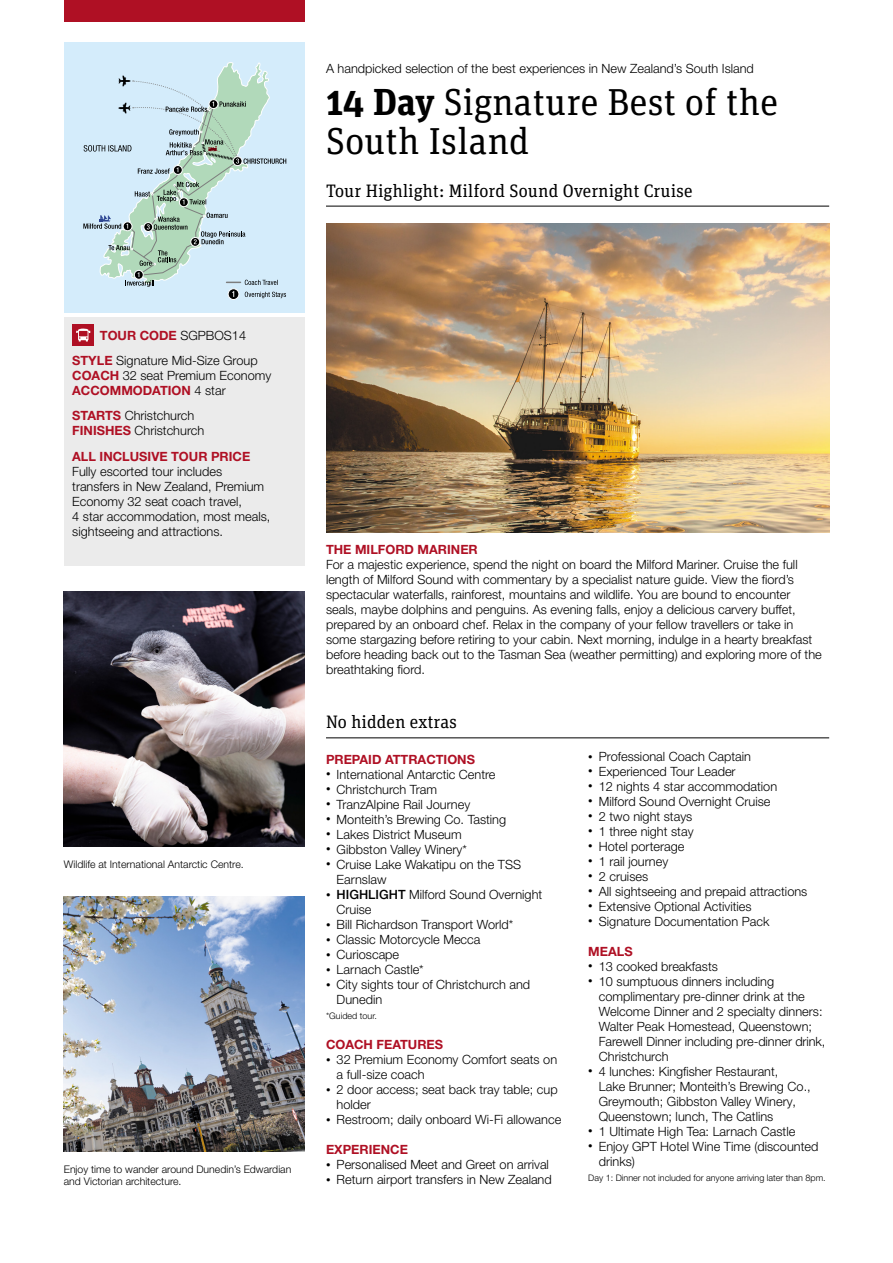
<style>
.page{position:relative;width:893px;height:1263px;background:#fff}
.page>*{position:absolute;margin:0;border:0;box-sizing:border-box;transform-origin:0 0}
.Headline{font:37.5px "Unit Slab OT";color:#000}
.t1{font:18px "Unit Slab OT";color:#000}
.Body_Text{font:300 12.75px/15px "Helvetica Neue LT Pro";color:#000}
.Sub_Heads{font:700 12.75px "Helvetica Neue LT Pro";color:#af1024}
.Sub_Heads-2{font:300 12.75px "Helvetica Neue LT Pro";color:#000}
.t2{font:300 10.5px/12px "Helvetica Neue LT Pro";color:#000}
.Body_Text-2{font:300 9px "Helvetica Neue LT Pro";color:#000}
.s1{font-weight:700}
.s2{font-weight:300;color:#000}
.s3{font-weight:700;color:#af1024}
.s4{font-size:9px}
.s5{font-weight:500}
</style>
<div class="page">
<div style="left:64px;top:317px;width:241px;height:249px;background:#ebebeb"></div>
<img style="left:64px;top:592px;width:241px;height:255px">
<div style="left:73px;top:324px;width:21px;height:22px;background:#af1024"></div>
<svg style="left:76px;top:329px;width:14px;height:12px"></svg>
<img style="left:64px;top:896px;width:241px;height:255px">
<div style="left:64px;top:43px;width:241px;height:270px;background:#d4ecfb"></div>
<div style="left:228px;top:288px;width:11px;height:12px;border:1px solid #fff;border-radius:50%"></div>
<svg style="left:83px;top:62px;width:203px;height:236px"></svg>
<div style="left:64px;top:0;width:241px;height:22px;background:#af1024"></div>
<img style="left:326px;top:223px;width:503px;height:309px">
<hr style="left:326px;top:738px;width:503px;height:1px;background:#000">
<hr style="left:326px;top:206px;width:503px;height:1px;background:#000">
<p class="Body_Text" style="left:326px;top:61px;width:429px">A handpicked selection of the best experiences in New Zealand’s South Island</p>
<p class="Headline" style="left:326px;top:78px;width:453px"><span class="s1">14 Day</span> Signature Best of the</p>
<p class="Headline" style="left:326px;top:117px;width:205px">South Island</p>
<p class="t1" style="left:326px;top:179px;width:368px">Tour Highlight: Milford Sound Overnight Cruise</p>
<p class="Sub_Heads" style="left:100px;top:327px;width:148px">TOUR CODE <span class="s2">SGPBOS14</span></p>
<p class="Sub_Heads-2" style="left:72px;top:352px;width:187px"><span class="s3">STYLE</span> Signature Mid-Size Group</p>
<p class="Sub_Heads-2" style="left:72px;top:367px;width:201px"><span class="s3">COACH</span> 32 seat Premium Economy</p>
<p class="Sub_Heads" style="left:72px;top:382px;width:155px">ACCOMMODATION <span class="s2">4 star</span></p>
<p class="Body_Text" style="left:72px;top:408px;width:124px"><span class="s3">STARTS</span> Christchurch</p>
<p class="Body_Text" style="left:72px;top:423px;width:133px"><span class="s3">FINISHES</span> Christchurch</p>
<p class="Sub_Heads" style="left:72px;top:448px;width:180px">ALL INCLUSIVE TOUR PRICE</p>
<p class="Body_Text" style="left:72px;top:463px;width:200px">Fully escorted tour includes transfers in New Zealand, Premium<br>Economy 32 seat coach travel,<br>4 star accommodation, most meals, sightseeing and attractions.</p>
<p class="t2" style="left:64px;top:858px;width:181px">Wildlife at International Antarctic Centre.</p>
<p class="t2" style="left:64px;top:1162px;width:229px">Enjoy time to wander around Dunedin’s Edwardian and Victorian architecture.</p>
<p class="Sub_Heads" style="left:326px;top:542px;width:153px">THE MILFORD MARINER</p>
<p class="Body_Text" style="left:326px;top:557px;width:497px">For a majestic experience, spend the night on board the Milford Mariner. Cruise the full length of Milford Sound with commentary by a specialist nature guide. View the fiord’s spectacular waterfalls, rainforest, mountains and wildlife. You are bound to encounter seals, maybe dolphins and penguins. As evening falls, enjoy a delicious carvery buffet, prepared by an onboard chef. Relax in the company of your fellow travellers or take in some stargazing before retiring to your cabin. Next morning, indulge in a hearty breakfast before heading back out to the Tasman Sea (weather permitting) and exploring more of the breathtaking fiord.</p>
<p class="t1" style="left:326px;top:711px;width:132px">No hidden extras</p>
<p class="Sub_Heads" style="left:326px;top:751px;width:150px">PREPAID ATTRACTIONS</p>
<p class="Body_Text" style="left:326px;top:767px;width:171px"><span class="s4">•</span> International Antarctic Centre</p>
<p class="Body_Text" style="left:326px;top:782px;width:113px"><span class="s4">•</span> Christchurch Tram</p>
<p class="Body_Text" style="left:326px;top:797px;width:146px"><span class="s4">•</span> TranzAlpine Rail Journey</p>
<p class="Body_Text" style="left:326px;top:812px;width:182px"><span class="s4">•</span> Monteith’s Brewing Co. Tasting</p>
<p class="Body_Text" style="left:326px;top:827px;width:137px"><span class="s4">•</span> Lakes District Museum</p>
<p class="Body_Text" style="left:326px;top:842px;width:142px"><span class="s4">•</span> Gibbston Valley Winery*</p>
<p class="Body_Text" style="left:337px;top:857px;width:186px;text-indent:-11px"><span class="s4">•</span> Cruise Lake Wakatipu on the TSS<br>Earnslaw</p>
<p class="Body_Text" style="left:337px;top:887px;width:207px;text-indent:-11px"><span class="s4">•</span> <span class="s5">HIGHLIGHT</span> Milford Sound Overnight<br>Cruise</p>
<p class="Body_Text" style="left:326px;top:917px;width:189px"><span class="s4">•</span> Bill Richardson Transport World*</p>
<p class="Body_Text" style="left:326px;top:932px;width:156px"><span class="s4">•</span> Classic Motorcycle Mecca</p>
<p class="Body_Text" style="left:326px;top:947px;width:75px"><span class="s4">•</span> Curioscape</p>
<p class="Body_Text" style="left:326px;top:962px;width:99px"><span class="s4">•</span> Larnach Castle*</p>
<p class="Body_Text" style="left:337px;top:977px;width:195px;text-indent:-11px"><span class="s4">•</span> City sights tour of Christchurch and<br>Dunedin</p>
<p class="Body_Text-2" style="left:326px;top:1010px;width:52px">*Guided tour.</p>
<p class="Sub_Heads" style="left:326px;top:1036px;width:119px">COACH FEATURES</p>
<p class="Body_Text" style="left:326px;top:1052px;width:233px"><span class="s4">•</span> 32 Premium Economy Comfort seats on</p>
<p class="Body_Text" style="left:337px;top:1067px;width:90px">a full-size coach</p>
<p class="Body_Text" style="left:326px;top:1082px;width:233px"><span class="s4">•</span> 2 door access; seat back tray table; cup</p>
<p class="Body_Text" style="left:337px;top:1097px;width:36px">holder</p>
<p class="Body_Text" style="left:326px;top:1112px;width:237px"><span class="s4">•</span> Restroom; daily onboard Wi-Fi allowance</p>
<p class="Sub_Heads" style="left:326px;top:1141px;width:83px">EXPERIENCE</p>
<p class="Body_Text" style="left:326px;top:1157px;width:224px"><span class="s4">•</span> Personalised Meet and Greet on arrival</p>
<p class="Body_Text" style="left:326px;top:1172px;width:227px"><span class="s4">•</span> Return airport transfers in New Zealand</p>
<p class="Body_Text" style="left:588px;top:749px;width:164px"><span class="s4">•</span> Professional Coach Captain</p>
<p class="Body_Text" style="left:588px;top:764px;width:149px"><span class="s4">•</span> Experienced Tour Leader</p>
<p class="Body_Text" style="left:588px;top:779px;width:190px"><span class="s4">•</span> 12 nights 4 star accommodation</p>
<p class="Body_Text" style="left:588px;top:794px;width:184px"><span class="s4">•</span> Milford Sound Overnight Cruise</p>
<p class="Body_Text" style="left:588px;top:809px;width:106px"><span class="s4">•</span> 2 two night stays</p>
<p class="Body_Text" style="left:588px;top:824px;width:107px"><span class="s4">•</span> 1 three night stay</p>
<p class="Body_Text" style="left:588px;top:839px;width:98px"><span class="s4">•</span> Hotel porterage</p>
<p class="Body_Text" style="left:588px;top:854px;width:82px"><span class="s4">•</span> 1 rail journey</p>
<p class="Body_Text" style="left:588px;top:869px;width:61px"><span class="s4">•</span> 2 cruises</p>
<p class="Body_Text" style="left:588px;top:884px;width:221px"><span class="s4">•</span> All sightseeing and prepaid attractions</p>
<p class="Body_Text" style="left:588px;top:899px;width:165px"><span class="s4">•</span> Extensive Optional Activities</p>
<p class="Body_Text" style="left:588px;top:914px;width:183px"><span class="s4">•</span> Signature Documentation Pack</p>
<p class="Sub_Heads" style="left:588px;top:943px;width:46px">MEALS</p>
<p class="Body_Text" style="left:588px;top:959px;width:131px"><span class="s4">•</span> 13 cooked breakfasts</p>
<p class="Body_Text" style="left:599px;top:974px;width:228px;text-indent:-11px"><span class="s4">•</span> 10 sumptuous dinners including complimentary pre-dinner drink at the Welcome Dinner and 2 specialty dinners:<br>Walter Peak Homestead, Queenstown; Farewell Dinner including pre-dinner drink, Christchurch</p>
<p class="Body_Text" style="left:588px;top:1064px;width:192px"><span class="s4">•</span> 4 lunches: Kingfisher Restaurant,</p>
<p class="Body_Text" style="left:599px;top:1079px;width:213px">Lake Brunner; Monteith’s Brewing Co.,</p>
<p class="Body_Text" style="left:599px;top:1094px;width:199px">Greymouth; Gibbston Valley Winery,<br>Queenstown; lunch, The Catlins</p>
<p class="Body_Text" style="left:588px;top:1124px;width:209px"><span class="s4">•</span> 1 Ultimate High Tea: Larnach Castle</p>
<p class="Body_Text" style="left:599px;top:1139px;width:221px;text-indent:-11px"><span class="s4">•</span> Enjoy GPT Hotel Wine Time (discounted drinks)</p>
<p class="Body_Text-2" style="left:588px;top:1172px;width:239px">Day 1: Dinner not included for anyone arriving later than 8pm.</p>
</div>
